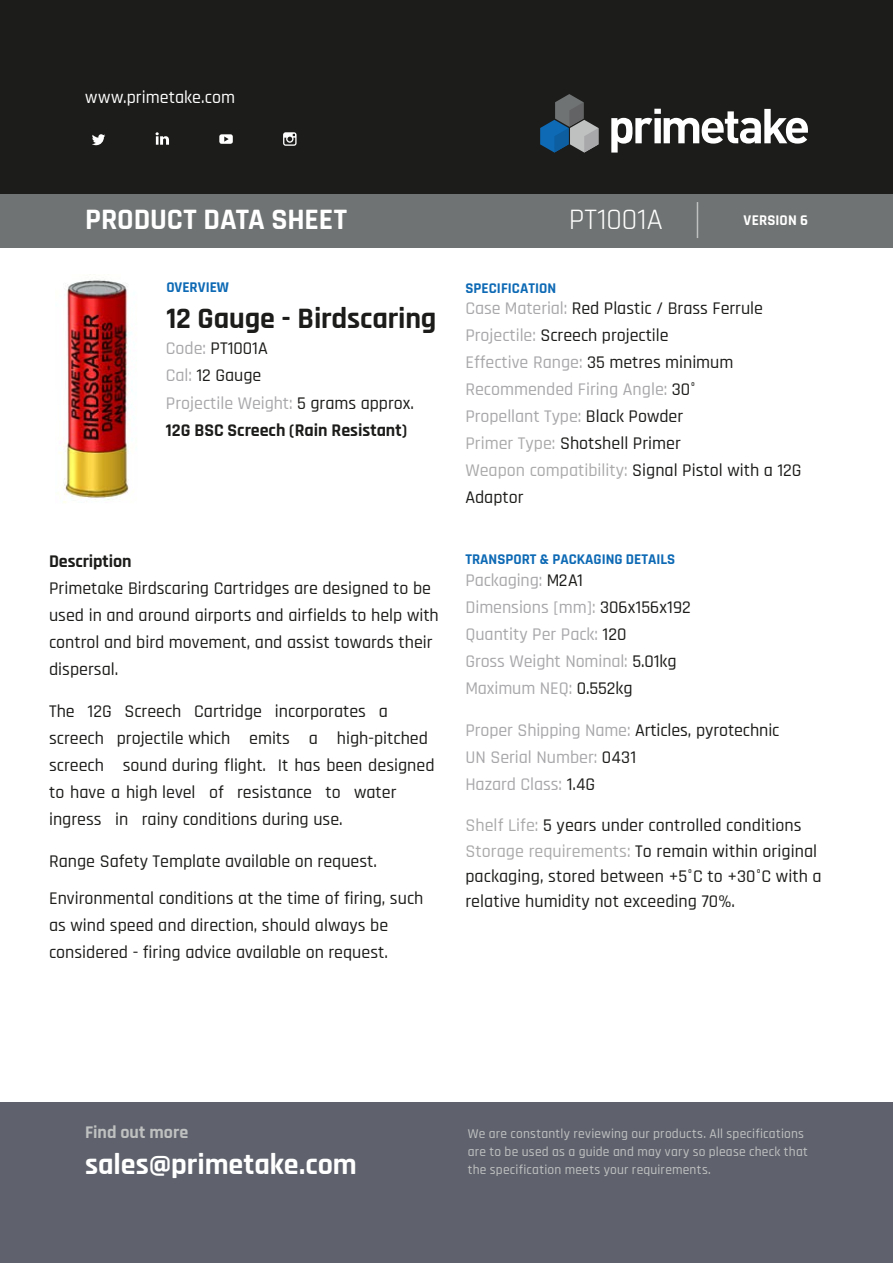
<style>
.page{position:relative;width:893px;height:1263px;background:#fff}
.page>*{position:absolute;margin:0;border:0;box-sizing:border-box;transform-origin:0 0}
.t1{font:700 30px "Rajdhani";letter-spacing:-.005em;color:#fff}
.t2{font:700 30px "Rajdhani";letter-spacing:-.005em;color:#1c1c1a}
.t3{font:30px "Rajdhani";color:#fff}
.t4{font:500 18px/27px "Rajdhani";color:#1c1c1a}
.t5{font:500 18px/27px "Rajdhani";letter-spacing:-.005em;color:#a8a8ab}
.t6{font:700 18px/27.3px "Rajdhani";color:#1c1c1a}
.t7{font:500 18px "Rajdhani";letter-spacing:.005em;color:#fff}
.t8{font:700 18px "Rajdhani";color:#bfc1c1}
.t9{font:700 15px "Rajdhani";color:#0e6ab5}
.t10{font:700 15px "Rajdhani";letter-spacing:.01em;color:#fff}
.t11{font:500 13.5px "Rajdhani";letter-spacing:.015em;color:#bfc1c1}
.s1{font-weight:500;color:#a8a8ab}
.s2{font-weight:500}
.s3{font-weight:700}
.s4{color:#a8a8ab}
.s5{color:#aaa}
.s6{color:#1c1c1a}
</style>
<div class="page">
<div style="left:0;top:193px;width:893px;height:54px;background:#707373"></div>
<hr style="left:697px;top:202px;width:1px;height:36px;background:#bfc1c1">
<div style="left:0;top:0;width:893px;height:193px;background:#1c1c1a"></div>
<svg style="left:92px;top:134px;width:13px;height:11px"></svg>
<svg style="left:219px;top:134px;width:14px;height:10px"></svg>
<svg style="left:283px;top:132px;width:14px;height:14px"></svg>
<svg style="left:156px;top:132px;width:13px;height:13px"></svg>
<svg style="left:540px;top:94px;width:58px;height:59px"></svg>
<svg style="left:611px;top:109px;width:197px;height:44px"></svg>
<div style="left:0;top:1102px;width:893px;height:161px;background:#5f626c"></div>
<img style="left:57px;top:280px;width:75px;height:223px">
<p class="t7" style="left:85px;top:87px;width:151px">www.primetake.com</p>
<p class="t1" style="left:85px;top:201px;width:264px">PRODUCT DATA SHEET</p>
<p class="t3" style="left:569px;top:202px;width:95px">PT1001A</p>
<p class="t10" style="left:743px;top:211px;width:66px">VERSION 6</p>
<p class="t9" style="left:166px;top:278px;width:64px">OVERVIEW</p>
<p class="t2" style="left:166px;top:300px;width:272px">12 Gauge - Birdscaring</p>
<p class="t6" style="left:166px;top:335px;width:249px"><span class="s1">Code:</span> <span class="s2">PT1001A<br></span><span class="s1">Cal:</span> <span class="s2">12 Gauge<br></span><span class="s1">Projectile Weight:</span> <span class="s2">5 grams approx.<br></span>12G BSC Screech (Rain Resistant)</p>
<p class="t4" style="left:49px;top:548px;width:391px"><span class="s3">Description<br></span>Primetake Birdscaring Cartridges are designed to be used in and around airports and airfields to help with control and bird movement, and assist towards their dispersal.</p>
<p class="t4" style="left:49px;top:698px;width:387px">The 12G Screech Cartridge incorporates a screech projectile which emits a high-pitched screech sound during flight. It has been designed to have a high level of resistance to water ingress in rainy conditions during use.</p>
<p class="t4" style="left:49px;top:843px;width:376px;line-height:37px">Range Safety Template available on request.<br>Environmental conditions at the time of firing, such</p>
<p class="t4" style="left:49px;top:912px;width:341px">as wind speed and direction, should always be considered - firing advice available on request.</p>
<p class="t9" style="left:465px;top:279px;width:92px">SPECIFICATION</p>
<p class="t4" style="left:465px;top:295px;width:338px"><span class="s4">Case Material:</span> Red Plastic / Brass Ferrule<br><span class="s4">Projectile:</span> Screech projectile<br><span class="s4">Effective Range:</span> 35 metres minimum<br><span class="s4">Recommended Firing Angle:</span> 30°<br><span class="s4">Propellant Type:</span> Black Powder<br><span class="s5">Primer Type:</span> Shotshell Primer<br><span class="s5">Weapon compatibility:</span> Signal Pistol with a 12G<br>Adaptor</p>
<p class="t9" style="left:465px;top:550px;width:211px">TRANSPORT &amp; PACKAGING DETAILS</p>
<p class="t5" style="left:465px;top:567px;width:227px">Packaging: <span class="s6">M2A1<br></span>Dimensions [mm]: <span class="s6">306x156x192<br></span>Quantity Per Pack: <span class="s6">120<br></span>Gross Weight Nominal: <span class="s6">5.01kg<br></span>Maximum NEQ: <span class="s6">0.552kg</span></p>
<p class="t5" style="left:465px;top:717px;width:315px">Proper Shipping Name: <span class="s6">Articles, pyrotechnic<br></span>UN Serial Number: <span class="s6">0431<br></span>Hazard Class: <span class="s6">1.4G</span></p>
<p class="t4" style="left:465px;top:813px;width:358px;line-height:25.3px"><span class="s5">Shelf Life:</span> 5 years under controlled conditions <span class="s5">Storage requirements:</span> To remain within original packaging, stored between +5°C to +30°C with a relative humidity not exceeding 70%.</p>
<p class="t8" style="left:85px;top:1121px;width:105px">Find out more</p>
<p class="t11" style="left:468px;top:1126px;width:338px">We are constantly reviewing our products. All specifications</p>
<p class="t11" style="left:468px;top:1144px;width:342px">are to be used as a guide and may vary so please check that</p>
<p class="t1" style="left:85px;top:1146px;width:273px">sales@primetake.com</p>
<p class="t11" style="left:468px;top:1162px;width:245px">the specification meets your requirements.</p>
</div>
